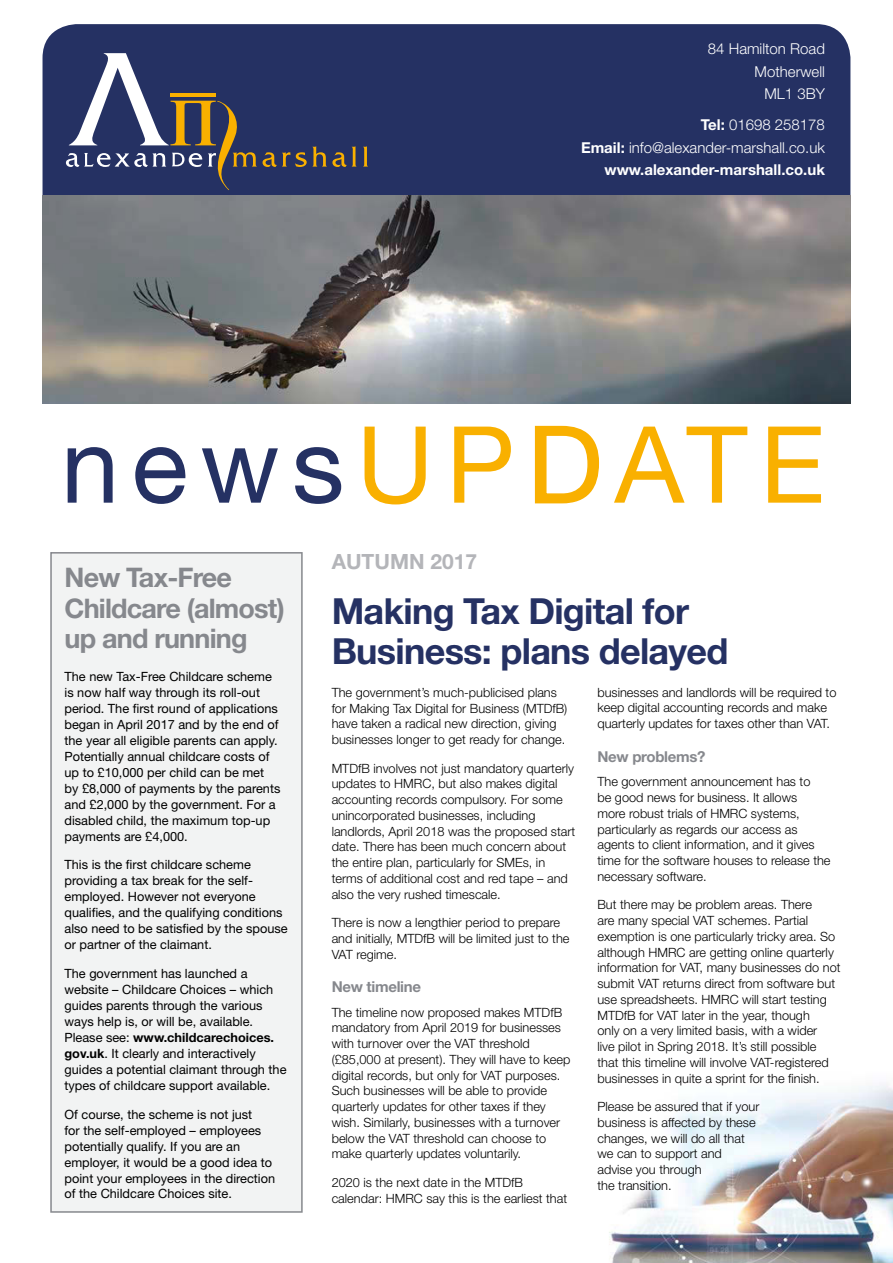
<style>
.page{position:relative;width:893px;height:1263px;background:#fff}
.page>*{position:absolute;margin:0;border:0;box-sizing:border-box;transform-origin:0 0}
.t1{font:106.5px "Helvetica Neue";letter-spacing:.115em;color:#f9b000}
.t2{font:700 36px/40.5px "Helvetica Neue";letter-spacing:-.02em;color:#253163}
.t3{font:700 27px/30.2px "Helvetica Neue";letter-spacing:-.03em;color:#86888d}
.t4{font:700 21px "Helvetica Neue";color:#b4b5b9}
.t5{font:300 15px/22.5px "Helvetica Neue";color:#fff;text-align:right}
.t6{font:700 15px "Helvetica Neue";letter-spacing:-.02em;color:#86888d}
.t7{font:300 12.75px/15.8px "Helvetica Neue";color:#000}
.t8{font:12.75px/16px "Helvetica Neue";color:#000}
.s1{font-weight:700}
.s2{font-size:105px;color:#253163}
</style>
<div class="page">
<div style="left:43px;top:24px;width:807px;height:172px;background:#253163"></div>
<svg style="left:534px;top:425px;width:65px;height:79px"></svg>
<svg style="left:66px;top:53px;width:191px;height:137px;background:#4d526f"></svg>
<svg style="left:263px;top:146px;width:94px;height:21px;background:#574f4b"></svg>
<svg style="left:363px;top:146px;width:5px;height:21px"></svg>
<img style="left:43px;top:196px;width:807px;height:207px">
<img style="left:609px;top:1084px;width:284px;height:179px">
<div style="left:50px;top:552px;width:253px;height:661px;background:#f2f3f3"></div>
<p class="t5" style="left:708px;top:37px;width:118px">84 Hamilton Road<br>Motherwell<br>ML1 3BY</p>
<p class="t5" style="left:581px;top:113px;width:245px"><span class="s1">Tel:</span> 01698 258178<br><span class="s1">Email:</span> info@alexander-marshall.co.uk <span class="s1">www.alexander-marshall.co.uk</span></p>
<p class="t1" style="left:61px;top:401px;width:765px"><span class="s2">news</span>UPDATE</p>
<h3 class="t3" style="left:65px;top:562px;width:222px">New Tax-Free<br>Childcare (almost) up and running</h3>
<p class="t8" style="left:65px;top:668px;width:217px">The new Tax-Free Childcare scheme is now half way through its roll-out period. The first round of applications began in April 2017 and by the end of the year all eligible parents can apply.<br>Potentially annual childcare costs of up to £10,000 per child can be met by £8,000 of payments by the parents and £2,000 by the government. For a disabled child, the maximum top-up payments are £4,000.</p>
<p class="t8" style="left:65px;top:857px;width:225px">This is the first childcare scheme providing a tax break for the self&shy;employed. However not everyone qualifies, and the qualifying conditions also need to be satisfied by the spouse or partner of the claimant.</p>
<p class="t8" style="left:65px;top:965px;width:224px">The government has launched a website – Childcare Choices – which guides parents through the various ways help is, or will be, available.<br>Please see: <span class="s1">www.childcarechoices. gov.uk</span>. It clearly and interactively guides a potential claimant through the types of childcare support available.</p>
<p class="t8" style="left:65px;top:1106px;width:212px">Of course, the scheme is not just<br>for the self-employed – employees potentially qualify. If you are an employer, it would be a good idea to point your employees in the direction of the Childcare Choices site.</p>
<h3 class="t4" style="left:332px;top:549px;width:147px">AUTUMN 2017</h3>
<h2 class="t2" style="left:332px;top:590px;width:398px">Making Tax Digital for<br>Business: plans delayed</h2>
<p class="t7" style="left:332px;top:684px;width:237px">The government’s much-publicised plans for Making Tax Digital for Business (MTDfB) have taken a radical new direction, giving businesses longer to get ready for change.</p>
<p class="t7" style="left:332px;top:760px;width:245px">MTDfB involves not just mandatory quarterly updates to HMRC, but also makes digital accounting records compulsory. For some unincorporated businesses, including landlords, April 2018 was the proposed start date. There has been much concern about the entire plan, particularly for SMEs, in terms of additional cost and red tape – and also the very rushed timescale.</p>
<p class="t7" style="left:332px;top:914px;width:239px">There is now a lengthier period to prepare and initially, MTDfB will be limited just to the<br>VAT regime.</p>
<p class="t6" style="left:332px;top:978px;width:91px">New timeline</p>
<p class="t7" style="left:332px;top:1004px;width:240px">The timeline now proposed makes MTDfB mandatory from April 2019 for businesses with turnover over the VAT threshold (£85,000 at present). They will have to keep digital records, but only for VAT purposes.<br>Such businesses will be able to provide quarterly updates for other taxes if they wish. Similarly, businesses with a turnover below the VAT threshold can choose to make quarterly updates voluntarily.</p>
<p class="t7" style="left:332px;top:1174px;width:237px">2020 is the next date in the MTDfB calendar: HMRC say this is the earliest that</p>
<p class="t7" style="left:597px;top:684px;width:240px">businesses and landlords will be required to keep digital accounting records and make quarterly updates for taxes other than VAT.</p>
<p class="t6" style="left:597px;top:747px;width:110px">New problems?</p>
<p class="t7" style="left:597px;top:774px;width:235px">The government announcement has to<br>be good news for business. It allows<br>more robust trials of HMRC systems, particularly as regards our access as agents to client information, and it gives time for the software houses to release the necessary software.</p>
<p class="t7" style="left:597px;top:896px;width:245px">But there may be problem areas. There<br>are many special VAT schemes. Partial exemption is one particularly tricky area. So although HMRC are getting online quarterly information for VAT, many businesses do not submit VAT returns direct from software but use spreadsheets. HMRC will start testing MTDfB for VAT later in the year, though<br>only on a very limited basis, with a wider<br>live pilot in Spring 2018. It’s still possible that this timeline will involve VAT-registered businesses in quite a sprint for the finish.</p>
<p class="t7" style="left:597px;top:1098px;width:164px">Please be assured that if your business is affected by these changes, we will do all that we can to support and advise you through<br>the transition.</p>
</div>
